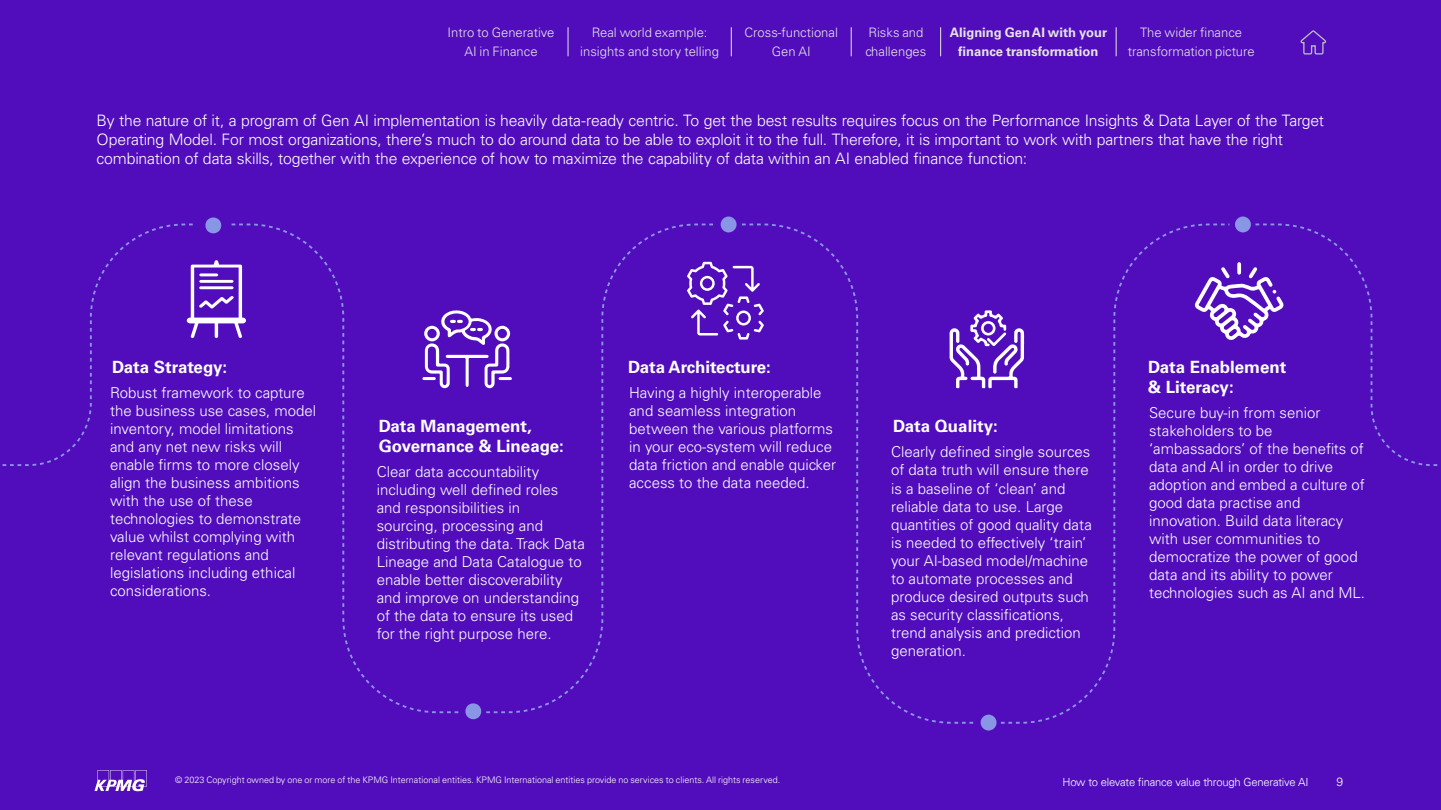
<style>
.page{position:relative;width:1441px;height:810px;background:#fff}
.page>*{position:absolute;margin:0;border:0;box-sizing:border-box;transform-origin:0 0}
.t1{font:700 16.88px/20.2px "Univers LT Std";color:#fff}
.t2{font:300 15.75px/18.9px "Univers LT Std";letter-spacing:-.015em;color:#fff}
.t3{font:300 15px/18px "Univers LT Std";color:#fff}
.t4{font:300 13.05px/19.6px "Univers LT Std";color:#e5e5e5;text-align:center}
.t5{font:700 13.05px/19.6px "Univers LT Std";color:#e5e5e5;text-align:center}
.t6{font:300 12px "Univers LT Std";color:#fff}
.t7{font:300 11.25px "Univers 45";letter-spacing:-.02em;color:#fff}
.t8{font:300 9px "Univers LT Std";color:#fff}
</style>
<div class="page">
<div style="left:0;top:0;width:1440px;height:810px;background:#510dbc"></div>
<svg style="left:1000px;top:224px;width:194px;height:500px"></svg>
<svg style="left:742px;top:224px;width:232px;height:500px"></svg>
<svg style="left:486px;top:224px;width:227px;height:489px"></svg>
<svg style="left:231px;top:224px;width:228px;height:489px"></svg>
<svg style="left:2px;top:224px;width:191px;height:242px"></svg>
<div style="left:720px;top:217px;width:16px;height:15px;background:#8995e5;border-radius:50%"></div>
<svg style="left:205px;top:217px;width:16px;height:16px"></svg>
<svg style="left:465px;top:703px;width:16px;height:16px"></svg>
<svg style="left:980px;top:715px;width:16px;height:16px"></svg>
<svg style="left:1234px;top:217px;width:16px;height:15px"></svg>
<svg style="left:1194px;top:224px;width:244px;height:242px"></svg>
<svg style="left:422px;top:310px;width:90px;height:78px"></svg>
<svg style="left:187px;top:260px;width:59px;height:78px"></svg>
<svg style="left:949px;top:310px;width:75px;height:78px"></svg>
<svg style="left:687px;top:262px;width:76px;height:78px"></svg>
<svg style="left:1300px;top:30px;width:26px;height:25px"></svg>
<svg style="left:94px;top:770px;width:53px;height:21px"></svg>
<svg style="left:568px;top:27px;width:1px;height:29px"></svg>
<svg style="left:731px;top:27px;width:1px;height:29px"></svg>
<svg style="left:851px;top:27px;width:1px;height:29px"></svg>
<svg style="left:940px;top:27px;width:1px;height:29px"></svg>
<svg style="left:1115px;top:27px;width:1px;height:29px"></svg>
<p class="t4" style="left:447px;top:22px;width:108px">Intro to Generative<br>AI in Finance</p>
<p class="t4" style="left:580px;top:22px;width:140px">Real world example: insights and story telling</p>
<p class="t4" style="left:744px;top:22px;width:95px">Cross-functional<br>Gen AI</p>
<p class="t5" style="left:949px;top:22px;width:159px">Aligning Gen AI with your finance transformation</p>
<p class="t4" style="left:865px;top:22px;width:62px;text-align:left">Risks and challenges</p>
<p class="t4" style="left:1127px;top:22px;width:128px">The wider finance transformation picture</p>
<p class="t2" style="left:96px;top:111px;width:1229px">By the nature of it, a program of Gen AI implementation is heavily data-ready centric. To get the best results requires focus on the Performance Insights &amp; Data Layer of the Target<br>Operating Model. For most organizations, there’s much to do around data to be able to exploit it to the full. Therefore, it is important to work with partners that have the right combination of data skills, together with the experience of how to maximize the capability of data within an AI enabled finance function:</p>
<p class="t1" style="left:112px;top:357px;width:116px">Data Strategy:</p>
<p class="t3" style="left:110px;top:384px;width:208px">Robust framework to capture the business use cases, model inventory, model limitations and any net new risks will enable firms to more closely align the business ambitions with the use of these technologies to demonstrate value whilst complying with relevant regulations and legislations including ethical considerations.</p>
<p class="t1" style="left:378px;top:416px;width:187px">Data Management,<br>Governance &amp; Lineage:</p>
<p class="t3" style="left:376px;top:463px;width:210px">Clear data accountability including well defined roles and responsibilities in sourcing, processing and distributing the data. Track Data<br>Lineage and Data Catalogue to enable better discoverability and improve on understanding of the data to ensure its used for the right purpose here.</p>
<p class="t1" style="left:628px;top:357px;width:144px">Data Architecture:</p>
<p class="t3" style="left:629px;top:384px;width:208px">Having a highly interoperable and seamless integration between the various platforms in your eco-system will reduce data friction and enable quicker access to the data needed.</p>
<p class="t1" style="left:893px;top:416px;width:106px">Data Quality:</p>
<p class="t3" style="left:891px;top:443px;width:202px">Clearly defined single sources of data truth will ensure there is a baseline of ‘clean’ and reliable data to use. Large quantities of good quality data is needed to effectively ‘train’ your AI-based model/machine to automate processes and produce desired outputs such as security classifications, trend analysis and prediction generation.</p>
<p class="t1" style="left:1147px;top:357px;width:140px">Data Enablement &amp; Literacy:</p>
<p class="t3" style="left:1148px;top:404px;width:217px">Secure buy-in from senior stakeholders to be ‘ambassadors’ of the benefits of data and AI in order to drive adoption and embed a culture of good data practise and innovation. Build data literacy with user communities to democratize the power of good data and its ability to power technologies such as AI and ML.</p>
<p class="t8" style="left:175px;top:775px;width:606px">© 2023 Copyright owned by one or more of the KPMG International entities. KPMG International entities provide no services to clients. All rights reserved.</p>
<p class="t7" style="left:1062px;top:775px;width:247px">How to elevate finance value through Generative AI</p>
<p class="t6" style="left:1336px;top:774px;width:8px">9</p>
</div>
